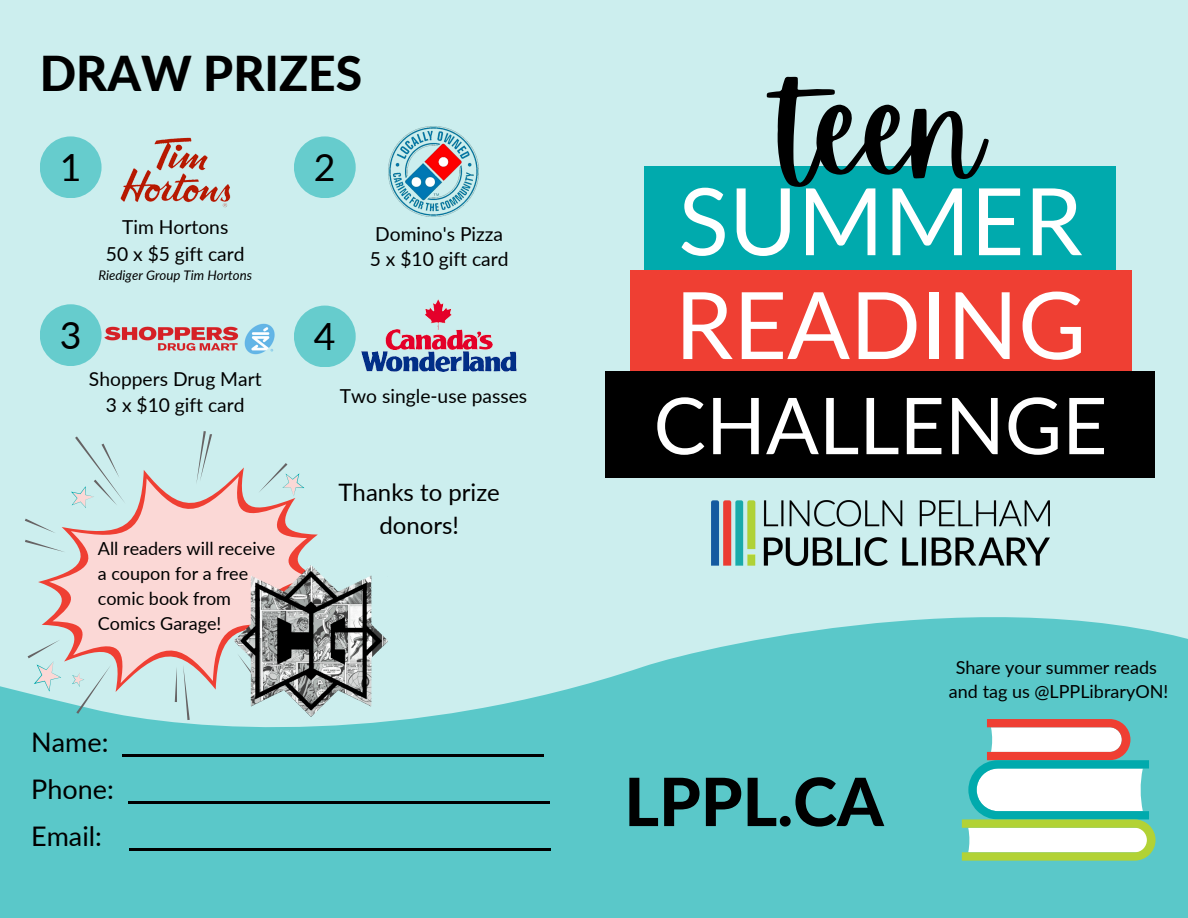
<style>
.page{position:relative;width:1188px;height:918px;background:#cee}
.page>*{position:absolute;margin:0;border:0;box-sizing:border-box;transform-origin:0 0}
.t1{font:127.35px "Apricots";color:#000}
.t2{font:93.15px "Lato";color:#fff}
.t3{font:78.45px "Lato";color:#fff}
.t4{font:800 66.6px "Lato";color:#000}
.t5{font:800 48px "Lato";color:#000}
.t6{font:37.5px "Lato";color:#000}
.t7{font:27px/47.2px "Lato";color:#000}
.t8{font:24px/32.7px "Lato";color:#000;text-align:center}
.t9{font:19.2px "Lato";color:#000}
.t10{font:18px/24.8px "Lato";color:#000}
.t11{font:italic 13.2px "Lato";color:#000}
</style>
<div class="page">
<svg style="left:0;top:617px;width:1188px;height:301px;background:#67cbcc"></svg>
<svg style="left:962px;top:719px;width:193px;height:142px;background:#bcd5c2"></svg>
<div style="left:40px;top:136px;width:62px;height:62px;background:#66cccd;border-radius:50%"></div>
<div style="left:294px;top:136px;width:62px;height:62px;background:#66cccd;border-radius:50%"></div>
<div style="left:40px;top:304px;width:62px;height:62px;background:#66cccd;border-radius:50%"></div>
<div style="left:294px;top:306px;width:62px;height:61px;background:#66cccd;border-radius:50%"></div>
<img style="left:104px;top:323px;width:171px;height:32px">
<img style="left:120px;top:137px;width:111px;height:71px">
<div style="left:645px;top:166px;width:471px;height:107px;background:#00aaad"></div>
<div style="left:630px;top:270px;width:501px;height:106px;background:#ef3f33"></div>
<div style="left:606px;top:372px;width:549px;height:106px;background:#000"></div>
<img style="left:712px;top:500px;width:337px;height:65px">
<svg style="left:38px;top:467px;width:280px;height:225px"></svg>
<svg style="left:49px;top:476px;width:261px;height:207px;fill:#fbd8d6"></svg>
<svg style="left:196px;top:431px;width:16px;height:54px"></svg>
<svg style="left:183px;top:665px;width:7px;height:55px"></svg>
<svg style="left:175px;top:667px;width:2px;height:35px"></svg>
<svg style="left:25px;top:540px;width:41px;height:12px"></svg>
<svg style="left:25px;top:519px;width:31px;height:14px"></svg>
<svg style="left:258px;top:463px;width:46px;height:33px"></svg>
<svg style="left:71px;top:436px;width:55px;height:72px"></svg>
<svg style="left:28px;top:640px;width:33px;height:52px"></svg>
<svg style="left:72px;top:665px;width:39px;height:49px"></svg>
<img style="left:389px;top:127px;width:90px;height:90px">
<img style="left:362px;top:299px;width:155px;height:72px">
<hr style="left:122px;top:754px;width:422px;height:2px;background:#000">
<hr style="left:128px;top:801px;width:421px;height:2px;background:#000">
<hr style="left:130px;top:848px;width:421px;height:3px;background:#000">
<img style="left:235px;top:565px;width:153px;height:153px">
<h2 class="t5" style="left:40px;top:44px;width:324px">DRAW PRIZES</h2>
<p class="t6" style="left:60px;top:144px;width:23px">1</p>
<p class="t9" style="left:122px;top:215px;width:108px">Tim Hortons</p>
<p class="t9" style="left:106px;top:242px;width:140px">50 x $5 gift card</p>
<h3 class="t11" style="left:98px;top:267px;width:155px">Riediger Group Tim Hortons</h3>
<p class="t6" style="left:314px;top:144px;width:23px">2</p>
<p class="t6" style="left:60px;top:312px;width:23px">3</p>
<p class="t6" style="left:314px;top:313px;width:23px">4</p>
<p class="t9" style="left:375px;top:222px;width:129px">Domino's Pizza</p>
<p class="t9" style="left:370px;top:247px;width:140px">5 x $10 gift card</p>
<p class="t1" style="left:779px;top:58px;width:205px">teen</p>
<p class="t2" style="left:678px;top:163px;width:406px">SUMMER</p>
<p class="t2" style="left:675px;top:267px;width:413px">READING</p>
<p class="t9" style="left:89px;top:367px;width:174px">Shoppers Drug Mart</p>
<h6 class="t9" style="left:106px;top:393px;width:140px">3 x $10 gift card</h6>
<p class="t10" style="left:98px;top:536px;width:179px">All readers will receive a coupon for a free comic book from<br>Comics Garage!</p>
<p class="t7" style="left:31px;top:718px;width:84px">Name:<br>Phone:<br>Email:</p>
<p class="t9" style="left:340px;top:384px;width:189px">Two single-use passes</p>
<p class="t3" style="left:654px;top:377px;width:455px">CHALLENGE</p>
<p class="t8" style="left:338px;top:475px;width:163px">Thanks to prize donors!</p>
<p class="t4" style="left:624px;top:760px;width:261px">LPPL.CA</p>
<p class="t10" style="left:956px;top:654px;width:203px">Share your summer reads</p>
<p class="t10" style="left:949px;top:679px;width:221px">and tag us @LPPLibraryON!</p>
</div>
